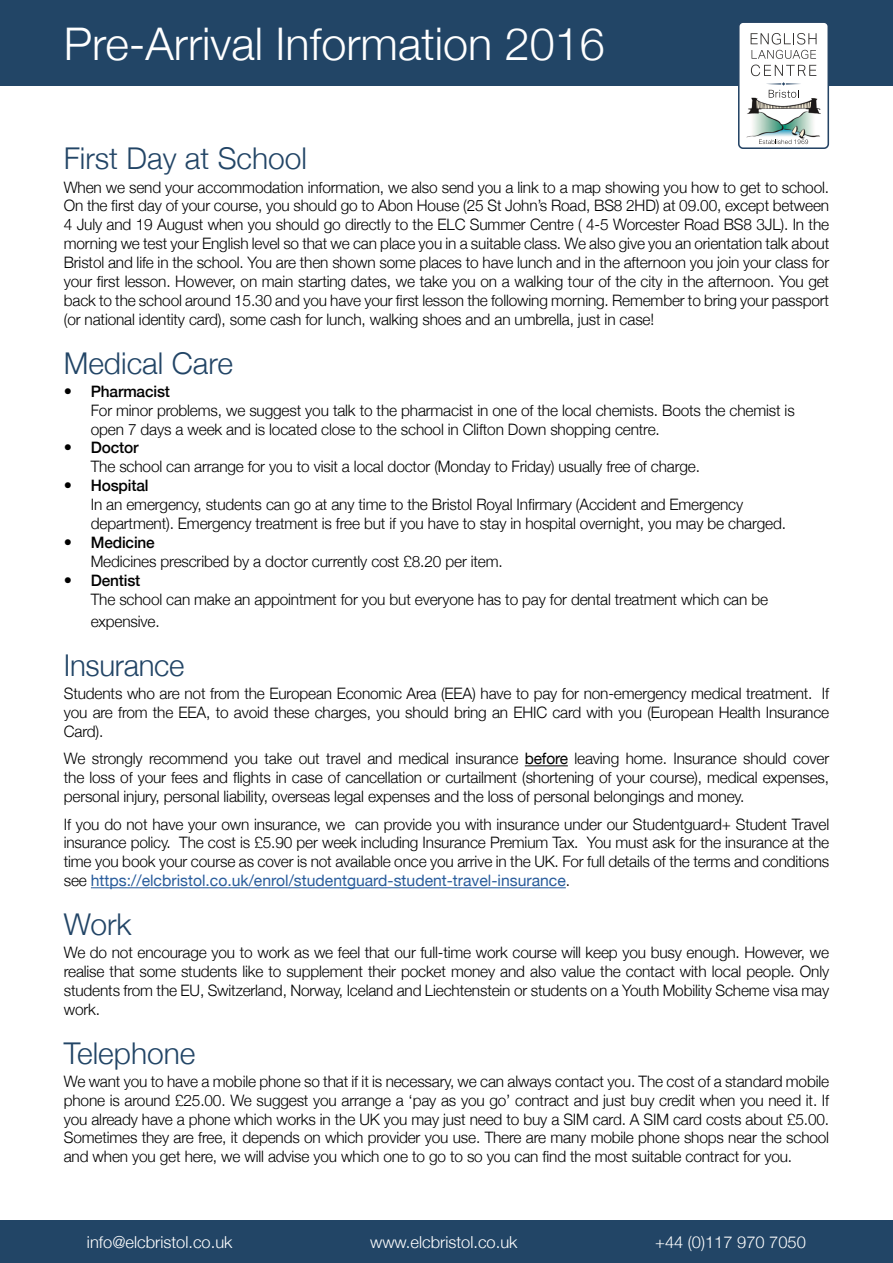
<style>
.page{position:relative;width:893px;height:1263px;background:#fff}
.page>*{position:absolute;margin:0;border:0;box-sizing:border-box;transform-origin:0 0}
.t1{font:300 45px "Helvetica Neue";color:#fff}
.t2{font:300 30px "Helvetica Neue";color:#224566}
.t3{font:300 16.5px "Helvetica Neue";color:#fff}
.t4{font:300 15.75px/18.9px "Helvetica Neue";letter-spacing:-.01em;color:#000;text-align:justify}
.s1{font-weight:500;font-size:16.5px}
.s2{font-weight:500}
.s3{font-weight:400}
.s4{font-weight:400;color:#275b9b}
</style>
<div class="page">
<div style="left:0;top:0;width:893px;height:85px;background:#224566"></div>
<div style="left:0;top:1220px;width:893px;height:43px;background:#224566"></div>
<svg style="left:738px;top:22px;width:91px;height:127px"></svg>
<hr style="left:525px;top:765px;width:43px;height:1px;background:#000">
<hr style="left:91px;top:887px;width:475px;height:1px;background:#275b9b">
<h1 class="t1" style="left:64px;top:7px;width:543px">Pre-Arrival Information 2016</h1>
<h2 class="t2" style="left:64px;top:134px;width:245px">First Day at School</h2>
<p class="t4" style="left:64px;top:176px;width:767px">When we send your accommodation information, we also send you a link to a map showing you how to get to school.<br>On the first day of your course, you should go to Abon House (25 St John’s Road, BS8 2HD) at 09.00, except between 4 July and 19 August when you should go directly to the ELC Summer Centre ( 4-5 Worcester Road BS8 3JL). In the morning we test your English level so that we can place you in a suitable class. We also give you an orientation talk about Bristol and life in the school. You are then shown some places to have lunch and in the afternoon you join your class for your first lesson. However, on main starting dates, we take you on a walking tour of the city in the afternoon. You get back to the school around 15.30 and you have your first lesson the following morning. Remember to bring your passport (or national identity card), some cash for lunch, walking shoes and an umbrella, just in case!</p>
<h2 class="t2" style="left:64px;top:339px;width:171px">Medical Care</h2>
<p class="t4" style="left:91px;top:380px;width:705px;text-align:left;text-indent:-27px"><span class="s1">•</span> <span class="s2">Pharmacist<br></span>For minor problems, we suggest you talk to the pharmacist in one of the local chemists. Boots the chemist is open 7 days a week and is located close to the school in Clifton Down shopping centre.</p>
<p class="t4" style="left:91px;top:437px;width:611px;text-indent:-27px"><span class="s1">•</span> <span class="s2">Doctor<br></span>The school can arrange for you to visit a local doctor (Monday to Friday) usually free of charge.</p>
<p class="t4" style="left:91px;top:475px;width:697px;text-align:left;text-indent:-27px"><span class="s1">•</span> <span class="s2">Hospital<br></span>In an emergency, students can go at any time to the Bristol Royal Infirmary (Accident and Emergency department). Emergency treatment is free but if you have to stay in hospital overnight, you may be charged.</p>
<p class="t4" style="left:91px;top:532px;width:413px;text-indent:-27px"><span class="s1">•</span> <span class="s2">Medicine<br></span>Medicines prescribed by a doctor currently cost £8.20 per item.</p>
<p class="t4" style="left:91px;top:569px;width:679px;text-indent:-27px"><span class="s1">•</span> <span class="s2">Dentist<br></span>The school can make an appointment for you but everyone has to pay for dental treatment which can be</p>
<p class="t4" style="left:91px;top:611px;width:70px">expensive.</p>
<h2 class="t2" style="left:64px;top:641px;width:122px">Insurance</h2>
<p class="t4" style="left:64px;top:683px;width:767px">Students who are not from the European Economic Area (EEA) have to pay for non-emergency medical treatment. If you are from the EEA, to avoid these charges, you should bring an EHIC card with you (European Health Insurance Card).</p>
<p class="t4" style="left:64px;top:748px;width:767px">We strongly recommend you take out travel and medical insurance <span class="s3">before</span> leaving home. Insurance should cover the loss of your fees and flights in case of cancellation or curtailment (shortening of your course), medical expenses, personal injury, personal liability, overseas legal expenses and the loss of personal belongings and money.</p>
<p class="t4" style="left:64px;top:813px;width:767px">If you do not have your own insurance, we can provide you with insurance under our Studentguard+ Student Travel insurance policy. The cost is £5.90 per week including Insurance Premium Tax. You must ask for the insurance at the time you book your course as cover is not available once you arrive in the UK. For full details of the terms and conditions see <span class="s4">https://elcbristol.co.uk/enrol/studentguard-student-travel-insurance</span>.</p>
<h2 class="t2" style="left:64px;top:900px;width:69px">Work</h2>
<p class="t4" style="left:64px;top:942px;width:767px">We do not encourage you to work as we feel that our full-time work course will keep you busy enough. However, we realise that some students like to supplement their pocket money and also value the contact with local people. Only students from the EU, Switzerland, Norway, Iceland and Liechtenstein or students on a Youth Mobility Scheme visa may work.</p>
<h2 class="t2" style="left:64px;top:1029px;width:133px">Telephone</h2>
<p class="t4" style="left:64px;top:1070px;width:767px">We want you to have a mobile phone so that if it is necessary, we can always contact you. The cost of a standard mobile phone is around £25.00. We suggest you arrange a ‘pay as you go’ contract and just buy credit when you need it. If you already have a phone which works in the UK you may just need to buy a SIM card. A SIM card costs about £5.00.<br>Sometimes they are free, it depends on which provider you use. There are many mobile phone shops near the school and when you get here, we will advise you which one to go to so you can find the most suitable contract for you.</p>
<p class="t3" style="left:87px;top:1228px;width:147px">info@elcbristol.co.uk</p>
<p class="t3" style="left:370px;top:1228px;width:149px">www.elcbristol.co.uk</p>
<p class="t3" style="left:655px;top:1228px;width:152px">+44 (0)117 970 7050</p>
</div>
